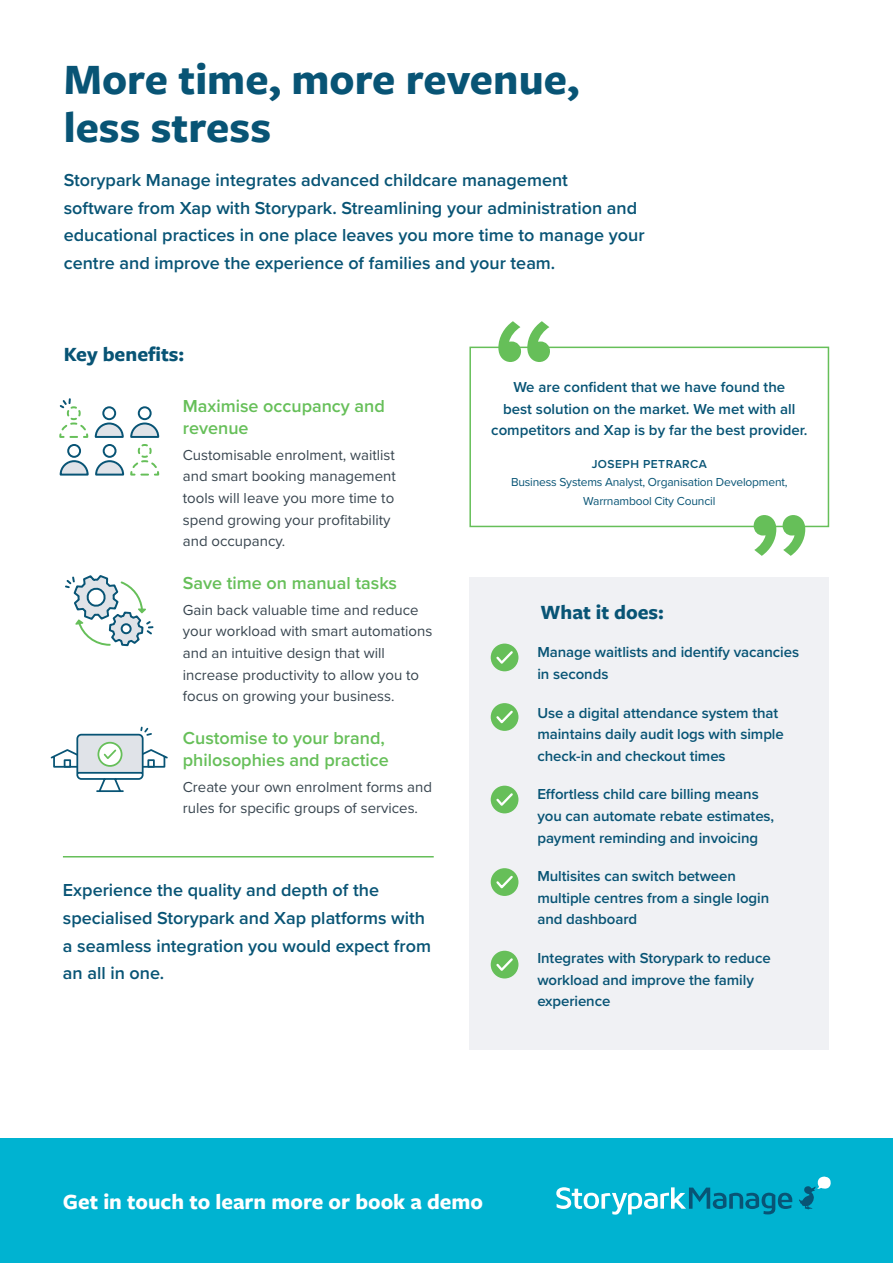
<style>
.page{position:relative;width:893px;height:1263px;background:#fff}
.page>*{position:absolute;margin:0;border:0;box-sizing:border-box;transform-origin:0 0}
.t1{font:700 45px/48px "Freight Sans Pro";color:#085475}
.t2{font:700 22.5px "Freight Sans Pro";color:#fff}
.t3{font:700 21px "Freight Sans Pro";color:#085475}
.t4{font:600 18px/27.6px "Proxima Nova";color:#085475}
.t5{font:600 18px/21.6px "Proxima Nova";color:#66bf59}
.t6{font:600 15px/21.6px "Proxima Nova";letter-spacing:-.005em;color:#085475}
.t7{font:15px/21.6px "Proxima Nova";color:#38454f}
.t8{font:12px/18.6px "Proxima Nova";letter-spacing:-.015em;color:#085475;text-align:center}
.t9{font:600 12px "Proxima Nova";letter-spacing:.04em;color:#085475}
</style>
<div class="page">
<div style="left:469px;top:577px;width:360px;height:472px;background:#f0f1f4"></div>
<svg style="left:65px;top:575px;width:89px;height:72px"></svg>
<div style="left:0;top:1138px;width:893px;height:125px;background:#00b3d1"></div>
<div style="left:491px;top:643px;width:27px;height:28px;background:#66bf59;border-radius:50%"></div>
<svg style="left:496px;top:651px;width:17px;height:13px"></svg>
<div style="left:491px;top:703px;width:27px;height:28px;background:#66bf59;border-radius:50%"></div>
<svg style="left:496px;top:710px;width:17px;height:14px"></svg>
<div style="left:491px;top:786px;width:27px;height:27px;background:#66bf59;border-radius:50%"></div>
<svg style="left:496px;top:793px;width:17px;height:13px"></svg>
<div style="left:491px;top:951px;width:27px;height:27px;background:#66bf59;border-radius:50%"></div>
<svg style="left:496px;top:958px;width:17px;height:13px"></svg>
<div style="left:491px;top:868px;width:27px;height:28px;background:#66bf59;border-radius:50%"></div>
<svg style="left:496px;top:875px;width:17px;height:14px"></svg>
<hr style="left:63px;top:856px;width:371px;height:1px;background:#66bf59">
<div style="left:469px;top:347px;width:360px;height:180px;border:2px solid #66bf59"></div>
<svg style="left:498px;top:321px;width:52px;height:41px"></svg>
<svg style="left:754px;top:515px;width:51px;height:41px"></svg>
<svg style="left:59px;top:398px;width:101px;height:78px"></svg>
<svg style="left:50px;top:726px;width:118px;height:66px"></svg>
<svg style="left:799px;top:1176px;width:32px;height:33px"></svg>
<svg style="left:556px;top:1187px;width:236px;height:27px"></svg>
<p class="t1" style="left:64px;top:54px;width:517px">More time, more revenue, less stress</p>
<p class="t4" style="left:64px;top:166px;width:582px">Storypark Manage integrates advanced childcare management<br>software from Xap with Storypark. Streamlining your administration and educational practices in one place leaves you more time to manage your centre and improve the experience of families and your team.</p>
<p class="t3" style="left:64px;top:339px;width:122px">Key benefits:</p>
<p class="t5" style="left:183px;top:395px;width:204px">Maximise occupancy and revenue</p>
<p class="t7" style="left:183px;top:443px;width:214px">Customisable enrolment, waitlist and smart booking management tools will leave you more time to spend growing your profitability and occupancy.</p>
<p class="t5" style="left:183px;top:572px;width:216px">Save time on manual tasks</p>
<p class="t7" style="left:183px;top:598px;width:251px">Gain back valuable time and reduce your workload with smart automations and an intuitive design that will increase productivity to allow you to focus on growing your business.</p>
<p class="t5" style="left:183px;top:727px;width:207px">Customise to your brand, philosophies and practice</p>
<p class="t7" style="left:183px;top:775px;width:251px">Create your own enrolment forms and rules for specific groups of services.</p>
<p class="t4" style="left:63px;top:876px;width:370px">Experience the quality and depth of the specialised Storypark and Xap platforms with a seamless integration you would expect from an all in one.</p>
<p class="t6" style="left:491px;top:376px;width:318px;text-align:center">We are confident that we have found the<br>best solution on the market. We met with all competitors and Xap is by far the best provider.</p>
<p class="t9" style="left:592px;top:455px;width:117px">JOSEPH PETRARCA</p>
<p class="t8" style="left:511px;top:472px;width:278px">Business Systems Analyst, Organisation Development,<br>Warrnambool City Council</p>
<p class="t3" style="left:540px;top:597px;width:125px">What it does:</p>
<p class="t6" style="left:537px;top:641px;width:263px">Manage waitlists and identify vacancies in seconds</p>
<p class="t6" style="left:537px;top:701px;width:248px">Use a digital attendance system that maintains daily audit logs with simple check-in and checkout times</p>
<p class="t6" style="left:537px;top:783px;width:238px">Effortless child care billing means you can automate rebate estimates, payment reminding and invoicing</p>
<p class="t6" style="left:537px;top:865px;width:233px">Multisites can switch between multiple centres from a single login and dashboard</p>
<p class="t6" style="left:537px;top:947px;width:235px">Integrates with Storypark to reduce workload and improve the family experience</p>
<p class="t2" style="left:63px;top:1186px;width:422px">Get in touch to learn more or book a demo</p>
</div>
